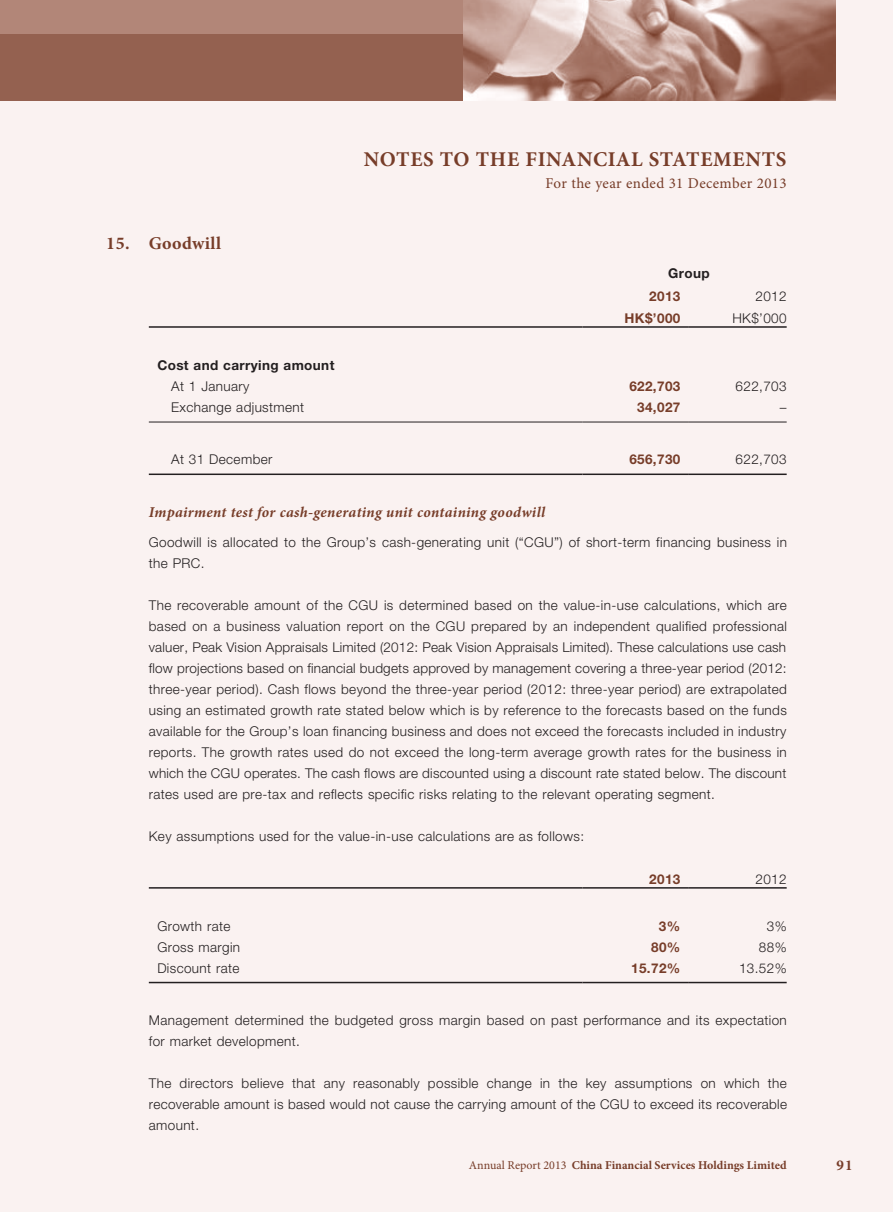
<style>
.page{position:relative;width:893px;height:1212px;background:#faf2f1}
.page>*{position:absolute;margin:0;border:0;box-sizing:border-box;transform-origin:0 0}
.t1{font:700 21px "Minion Pro";letter-spacing:.03em;color:#773d29}
.t2{font:700 18px "Minion Pro";letter-spacing:.02em;color:#773d29}
.t3{font:italic 700 15px "Minion Pro";letter-spacing:.02em;color:#773d29}
.t4{font:15px "Minion Pro";letter-spacing:.025em;color:#773d29}
.t5{font:700 15px "Minion Pro";color:#773d29}
.t6{font:300 13.5px/21px "Helvetica Neue LT Std";letter-spacing:.03em;color:#231f20}
.t7{font:700 13.5px "Helvetica Neue LT Std";letter-spacing:.03em;color:#773d29}
.t8{font:700 13.5px "Helvetica Neue LT Std";letter-spacing:.03em;color:#231f20}
.t9{font:700 12px "Minion Pro";color:#773d29}
.s1{font-weight:400}
</style>
<div class="page">
<div style="left:0;top:0;width:468px;height:101px;background:#946150"></div>
<div style="left:0;top:0;width:468px;height:34px;background:#b28678"></div>
<img style="left:463px;top:0;width:373px;height:101px">
<hr style="left:149px;top:326px;width:434px;height:2px;background:#231f20">
<hr style="left:583px;top:326px;width:106px;height:2px;background:#231f20">
<hr style="left:689px;top:326px;width:98px;height:2px;background:#231f20">
<hr style="left:149px;top:422px;width:434px;height:1px;background:#231f20">
<hr style="left:583px;top:422px;width:106px;height:1px;background:#231f20">
<hr style="left:689px;top:422px;width:98px;height:1px;background:#231f20">
<hr style="left:149px;top:473px;width:434px;height:2px;background:#231f20">
<hr style="left:583px;top:473px;width:106px;height:2px;background:#231f20">
<hr style="left:689px;top:473px;width:98px;height:2px;background:#231f20">
<hr style="left:149px;top:887px;width:434px;height:1px;background:#231f20">
<hr style="left:583px;top:887px;width:106px;height:1px;background:#231f20">
<hr style="left:689px;top:887px;width:98px;height:1px;background:#231f20">
<hr style="left:149px;top:982px;width:434px;height:1px;background:#231f20">
<hr style="left:583px;top:982px;width:106px;height:1px;background:#231f20">
<hr style="left:689px;top:982px;width:98px;height:1px;background:#231f20">
<h2 class="t2" style="left:106px;top:230px;width:116px">15. Goodwill</h2>
<h1 class="t1" style="left:364px;top:144px;width:424px">Notes to the Financial Statements</h1>
<p class="t4" style="left:546px;top:173px;width:243px">For the year ended 31 December 2013</p>
<p class="t8" style="left:668px;top:265px;width:43px">Group</p>
<p class="t7" style="left:649px;top:288px;width:33px">2013</p>
<p class="t6" style="left:755px;top:285px;width:33px">2012</p>
<p class="t7" style="left:625px;top:310px;width:57px">HK$’000</p>
<p class="t6" style="left:732px;top:308px;width:56px">HK$’000</p>
<p class="t8" style="left:157px;top:357px;width:179px">Cost and carrying amount</p>
<p class="t6" style="left:171px;top:375px;width:80px">At 1 January</p>
<p class="t7" style="left:629px;top:378px;width:53px">622,703</p>
<p class="t6" style="left:736px;top:375px;width:53px">622,703</p>
<p class="t6" style="left:171px;top:396px;width:134px">Exchange adjustment</p>
<p class="t7" style="left:637px;top:399px;width:45px">34,027</p>
<p class="t6" style="left:780px;top:396px;width:8px">–</p>
<p class="t6" style="left:171px;top:449px;width:103px">At 31 December</p>
<p class="t7" style="left:629px;top:451px;width:53px">656,730</p>
<p class="t6" style="left:736px;top:449px;width:53px">622,703</p>
<p class="t3" style="left:149px;top:501px;width:398px">Impairment test for cash-generating unit containing goodwill</p>
<p class="t6" style="left:149px;top:531px;width:640px">Goodwill is allocated to the Group’s cash-generating unit (“CGU”) of short-term financing business in the PRC.</p>
<p class="t6" style="left:149px;top:594px;width:640px;text-align:justify">The recoverable amount of the CGU is determined based on the value-in-use calculations, which are based on a business valuation report on the CGU prepared by an independent qualified professional valuer, Peak Vision Appraisals Limited (2012: Peak Vision Appraisals Limited). These calculations use cash flow projections based on financial budgets approved by management covering a three-year period (2012: three-year period). Cash flows beyond the three-year period (2012: three-year period) are extrapolated using an estimated growth rate stated below which is by reference to the forecasts based on the funds available for the Group’s loan financing business and does not exceed the forecasts included in industry reports. The growth rates used do not exceed the long-term average growth rates for the business in which the CGU operates. The cash flows are discounted using a discount rate stated below. The discount rates used are pre-tax and reflects specific risks relating to the relevant operating segment.</p>
<p class="t6" style="left:149px;top:825px;width:437px">Key assumptions used for the value-in-use calculations are as follows:</p>
<p class="t7" style="left:649px;top:871px;width:33px">2013</p>
<p class="t6" style="left:755px;top:868px;width:33px">2012</p>
<p class="t6" style="left:157px;top:915px;width:75px">Growth rate</p>
<p class="t7" style="left:659px;top:917px;width:23px">3%</p>
<p class="t6" style="left:767px;top:915px;width:21px">3%</p>
<p class="t6" style="left:157px;top:936px;width:84px">Gross margin</p>
<p class="t7" style="left:651px;top:938px;width:31px">80%</p>
<p class="t6" style="left:759px;top:936px;width:29px">88%</p>
<p class="t6" style="left:157px;top:957px;width:84px">Discount rate</p>
<p class="t7" style="left:631px;top:959px;width:51px">15.72%</p>
<p class="t6" style="left:739px;top:957px;width:49px">13.52%</p>
<p class="t6" style="left:149px;top:1010px;width:639px">Management determined the budgeted gross margin based on past performance and its expectation for market development.</p>
<p class="t6" style="left:149px;top:1073px;width:640px;text-align:justify">The directors believe that any reasonably possible change in the key assumptions on which the recoverable amount is based would not cause the carrying amount of the CGU to exceed its recoverable amount.</p>
<p class="t9" style="left:469px;top:1157px;width:319px"><span class="s1">Annual Report 2013</span> China Financial Services Holdings Limited</p>
<p class="t5" style="left:837px;top:1154px;width:18px">91</p>
</div>
